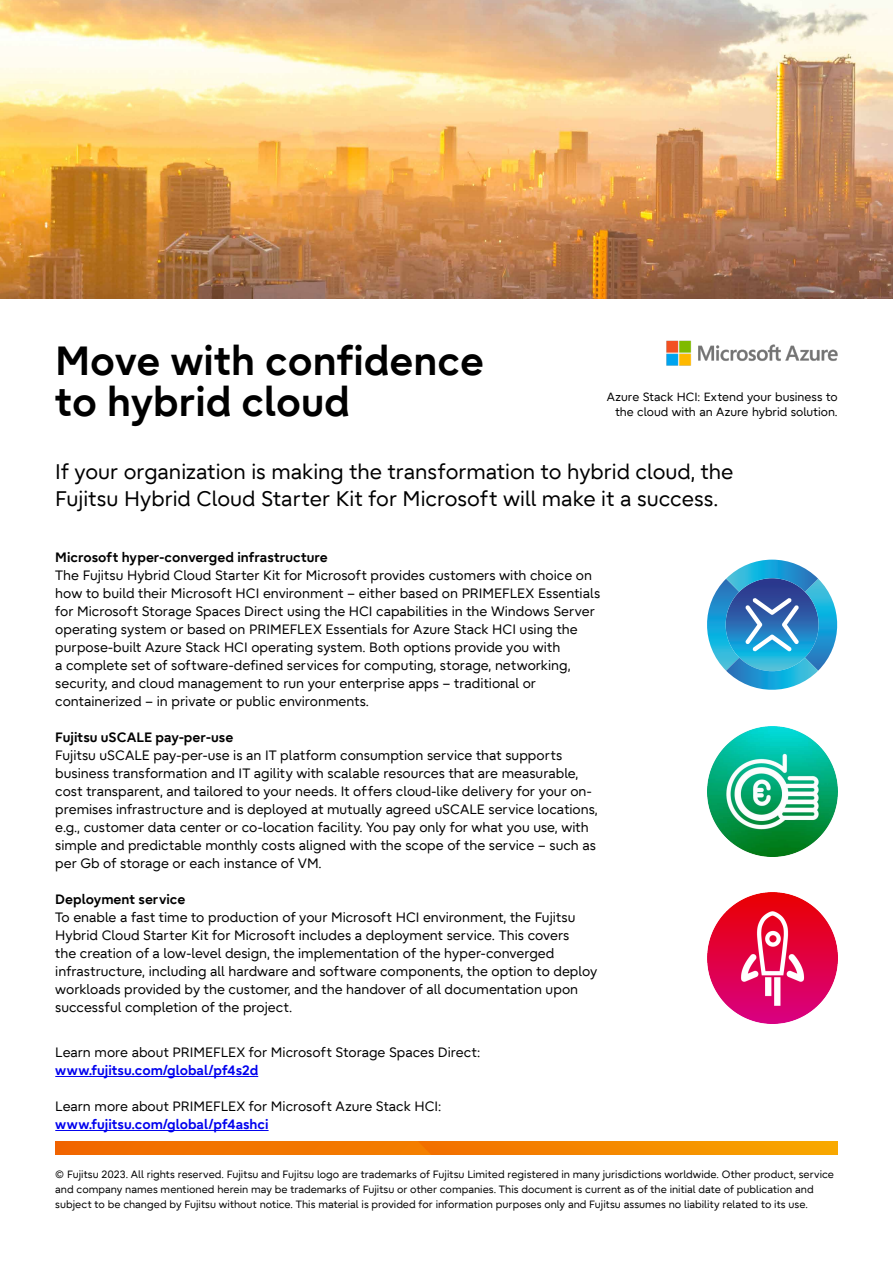
<style>
.page{position:relative;width:893px;height:1263px;background:#fff}
.page>*{position:absolute;margin:0;border:0;box-sizing:border-box;transform-origin:0 0}
.t1{font:700 40.5px/40.5px "Fujitsu Infinity Pro";color:#000}
.t2{font:21px/27px "Fujitsu Infinity Pro";color:#000}
.t3{font:13.5px/18px "Fujitsu Infinity Pro";color:#000}
.t4{font:700 13.5px "Fujitsu Infinity Pro";color:#000}
.t5{font:700 13.5px "Fujitsu Infinity Pro";color:#00e}
.t6{font:11.85px/14.9px "Fujitsu Infinity Pro";color:#000;text-align:right}
.t7{font:10.5px/15px "Fujitsu Infinity Pro";color:#000}
</style>
<div class="page">
<img style="left:56px;top:1142px;width:781px;height:13px">
<img style="left:0;top:0;width:893px;height:299px">
<svg style="left:707px;top:560px;width:131px;height:130px"></svg>
<img style="left:707px;top:893px;width:130px;height:130px">
<img style="left:707px;top:726px;width:130px;height:130px">
<img style="left:666px;top:340px;width:172px;height:26px">
<hr style="left:55px;top:1076px;width:203px;height:1px;background:#00e">
<hr style="left:55px;top:1130px;width:214px;height:1px;background:#00e">
<h1 class="t1" style="left:55px;top:341px;width:430px">Move with confidence to hybrid cloud</h1>
<p class="t6" style="left:607px;top:390px;width:232px">Azure Stack HCI: Extend your business to the cloud with an Azure hybrid solution.</p>
<h2 class="t2" style="left:55px;top:458px;width:680px">If your organization is making the transformation to hybrid cloud, the<br>Fujitsu Hybrid Cloud Starter Kit for Microsoft will make it a success.</h2>
<p class="t4" style="left:55px;top:548px;width:274px">Microsoft hyper-converged infrastructure</p>
<p class="t3" style="left:55px;top:566px;width:546px">The Fujitsu Hybrid Cloud Starter Kit for Microsoft provides customers with choice on how to build their Microsoft HCI environment – either based on PRIMEFLEX Essentials for Microsoft Storage Spaces Direct using the HCI capabilities in the Windows Server operating system or based on PRIMEFLEX Essentials for Azure Stack HCI using the purpose-built Azure Stack HCI operating system. Both options provide you with<br>a complete set of software-defined services for computing, storage, networking, security, and cloud management to run your enterprise apps – traditional or containerized – in private or public environments.</p>
<p class="t4" style="left:55px;top:728px;width:180px">Fujitsu uSCALE pay-per-use</p>
<p class="t3" style="left:55px;top:746px;width:544px">Fujitsu uSCALE pay-per-use is an IT platform consumption service that supports business transformation and IT agility with scalable resources that are measurable, cost transparent, and tailored to your needs. It of fers cloud-like delivery for your on&shy;premises infrastructure and is deployed at mutually agreed uSCALE service locations, e.g., customer data center or co-location facility. You pay only for what you use, with simple and predictable monthly costs aligned with the scope of the service – such as per Gb of storage or each instance of VM.</p>
<p class="t4" style="left:55px;top:890px;width:132px">Deployment service</p>
<p class="t3" style="left:55px;top:908px;width:544px">To enable a fast time to production of your Microsoft HCI environment, the Fujitsu Hybrid Cloud Starter Kit for Microsoft includes a deployment service. This covers<br>the creation of a low-level design, the implementation of the hyper-converged infrastructure, including all hardware and software components, the option to deploy workloads provided by the customer, and the handover of all documentation upon successful completion of the project.</p>
<p class="t3" style="left:55px;top:1043px;width:426px">Learn more about PRIMEFLEX for Microsoft Storage Spaces Direct:</p>
<p class="t5" style="left:55px;top:1061px;width:204px">www.fujitsu.com/global/pf4s2d</p>
<p class="t3" style="left:55px;top:1097px;width:387px">Learn more about PRIMEFLEX for Microsoft Azure Stack HCI:</p>
<p class="t5" style="left:55px;top:1115px;width:215px">www.fujitsu.com/global/pf4ashci</p>
<p class="t7" style="left:55px;top:1166px;width:780px">© Fujitsu 2023. All rights reserved. Fujitsu and Fujitsu logo are trademarks of Fujitsu Limited registered in many jurisdictions worldwide. Other product, service and company names mentioned herein may be trademarks of Fujitsu or other companies. This document is current as of the initial date of publication and subject to be changed by Fujitsu without notice. This material is provided for information purposes only and Fujitsu assumes no liability related to its use.</p>
</div>
